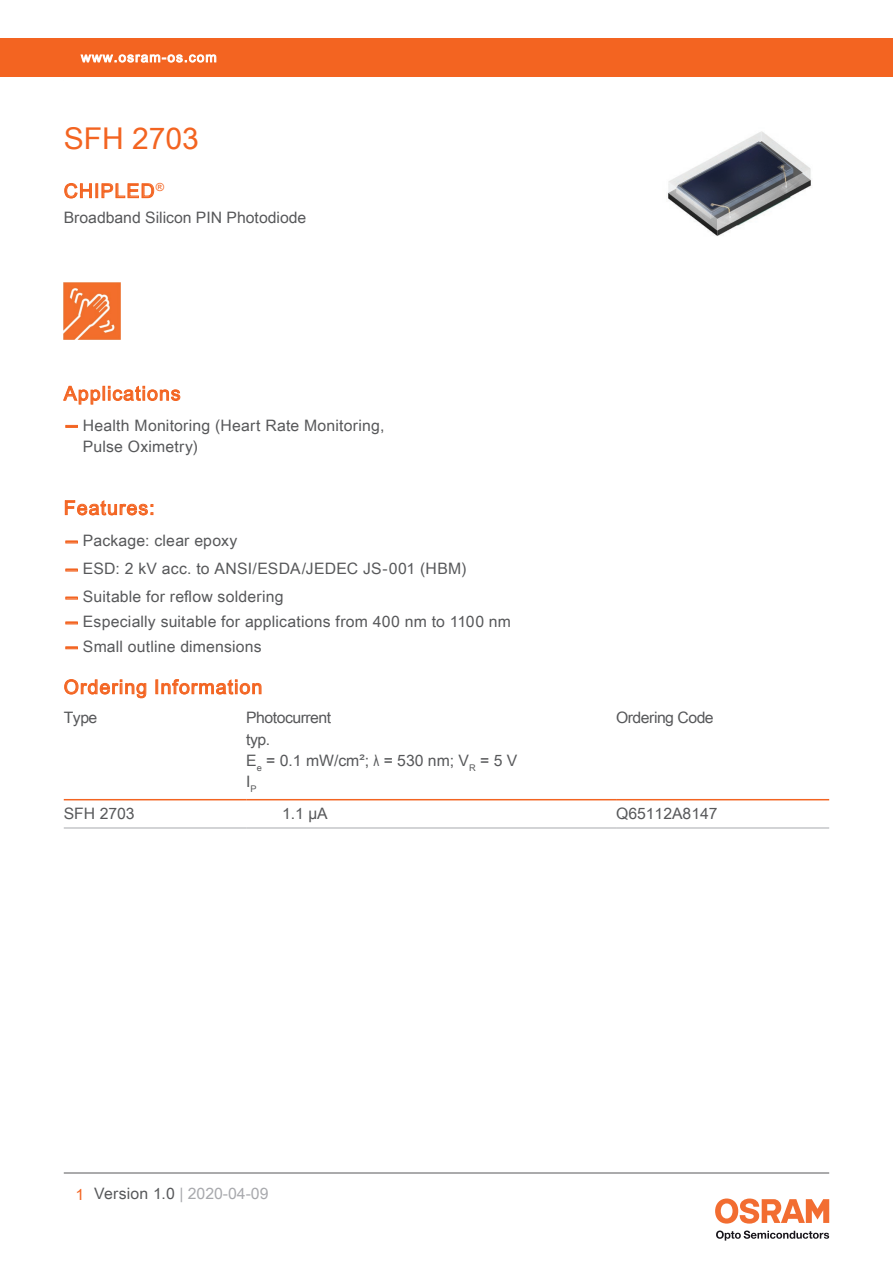
<style>
.page{position:relative;width:893px;height:1263px;background:#fff}
.page>*{position:absolute;margin:0;border:0;box-sizing:border-box;transform-origin:0 0}
.t1{font:30px "Arial Unicode MS";color:#f36421}
.t2{font:19.5px "Arial Unicode MS";letter-spacing:.055em;color:#f36421}
.t3{font:15.75px/21.3px "Arial Unicode MS";letter-spacing:.01em;color:#57585a}
.t4{font:15.75px "Arial Unicode MS";letter-spacing:-.03em;color:#57585a}
.t5{font:15.75px "Arial Unicode MS";color:#a8a9ad}
.t6{font:13.5px "Arial Unicode MS";letter-spacing:.085em;color:#fff}
.s1{font-family:"Helvetica Neue LT Pro";font-weight:700;color:#f36421}
.s2{font-family:"Arial"}
.s3{color:#f36421}
.s4{color:#57585a}
</style>
<div class="page">
<hr style="left:64px;top:1173px;width:765px;height:1px;background:#57585a">
<svg style="left:716px;top:1230px;width:113px;height:10px"></svg>
<svg style="left:715px;top:1198px;width:114px;height:25px"></svg>
<div style="left:0;top:38px;width:893px;height:39px;background:#f36421"></div>
<svg style="left:80px;top:54px;width:137px;height:9px"></svg>
<svg style="left:63px;top:385px;width:118px;height:20px"></svg>
<img style="left:668px;top:131px;width:143px;height:105px">
<svg style="left:64px;top:183px;width:28px;height:16px"></svg>
<div style="left:95px;top:183px;width:3px;height:15px;border:1px solid #f36421"></div>
<svg style="left:101px;top:183px;width:54px;height:15px"></svg>
<img style="left:64px;top:282px;width:57px;height:57px">
<svg style="left:66px;top:425px;width:11px;height:2px"></svg>
<svg style="left:65px;top:500px;width:88px;height:16px"></svg>
<svg style="left:66px;top:541px;width:11px;height:2px"></svg>
<svg style="left:66px;top:569px;width:11px;height:2px"></svg>
<svg style="left:66px;top:597px;width:11px;height:2px"></svg>
<svg style="left:66px;top:622px;width:11px;height:2px"></svg>
<svg style="left:66px;top:647px;width:11px;height:2px"></svg>
<hr style="left:64px;top:799px;width:182px;height:1px;background:#f36421">
<hr style="left:246px;top:799px;width:370px;height:1px;background:#f36421">
<hr style="left:616px;top:799px;width:213px;height:1px;background:#f36421">
<hr style="left:64px;top:828px;width:182px;height:1px;background:#a8a9ad">
<hr style="left:246px;top:828px;width:370px;height:1px;background:#a8a9ad">
<hr style="left:616px;top:828px;width:213px;height:1px;background:#a8a9ad">
<svg style="left:64px;top:679px;width:83px;height:20px"></svg>
<div style="left:155px;top:679px;width:3px;height:15px;border:1px solid #f36421"></div>
<svg style="left:161px;top:679px;width:101px;height:16px"></svg>
<p class="t6" style="left:81px;top:47px;width:137px">www.osram-os.com</p>
<h1 class="t1" style="left:64px;top:117px;width:137px">SFH 2703</h1>
<p class="t2" style="left:64px;top:177px;width:102px">CHIPLED<sup>®</sup></p>
<p class="t3" style="left:64px;top:206px;width:244px">Broadband Silicon PIN Photodiode</p>
<p class="t2" style="left:64px;top:379px;width:118px">Applications</p>
<p class="t3" style="left:83px;top:414px;width:303px;text-indent:-19px"><span class="s1">—</span> Health Monitoring (Heart Rate Monitoring,<br>Pulse Oximetry)</p>
<p class="t2" style="left:64px;top:494px;width:92px">Features:</p>
<p class="t3" style="left:64px;top:530px;width:175px"><span class="s1">—</span> Package: clear epoxy</p>
<p class="t3" style="left:64px;top:558px;width:404px"><span class="s1">—</span> ESD: 2 kV acc. to ANSI/ESDA/JEDEC JS-001 (HBM)</p>
<p class="t3" style="left:64px;top:586px;width:221px"><span class="s1">—</span> Suitable for reflow soldering</p>
<p class="t3" style="left:64px;top:611px;width:449px"><span class="s1">—</span> Especially suitable for applications from 400 nm to 1100 nm</p>
<p class="t3" style="left:64px;top:636px;width:200px"><span class="s1">—</span> Small outline dimensions</p>
<p class="t2" style="left:64px;top:673px;width:200px">Ordering Information</p>
<p class="t3" style="left:64px;top:707px;width:35px">Type</p>
<p class="t4" style="left:246px;top:706px;width:86px">Photocurrent</p>
<p class="t4" style="left:616px;top:706px;width:99px">Ordering Code</p>
<p class="t3" style="left:246px;top:728px;width:273px">typ.<br>E<sub>e</sub> = 0.1 mW/cm²; <span class="s2">λ</span> = 530 nm; V<sub>R</sub> = 5 V<br>I<sub>P</sub></p>
<p class="t3" style="left:64px;top:803px;width:72px">SFH 2703</p>
<p class="t3" style="left:282px;top:803px;width:47px">1.1 µA</p>
<p class="t3" style="left:616px;top:803px;width:103px">Q65112A8147</p>
<p class="t5" style="left:76px;top:1182px;width:194px"><span class="s3">1</span> <span class="s4">Version 1.0</span> | 2020-04-09</p>
</div>
